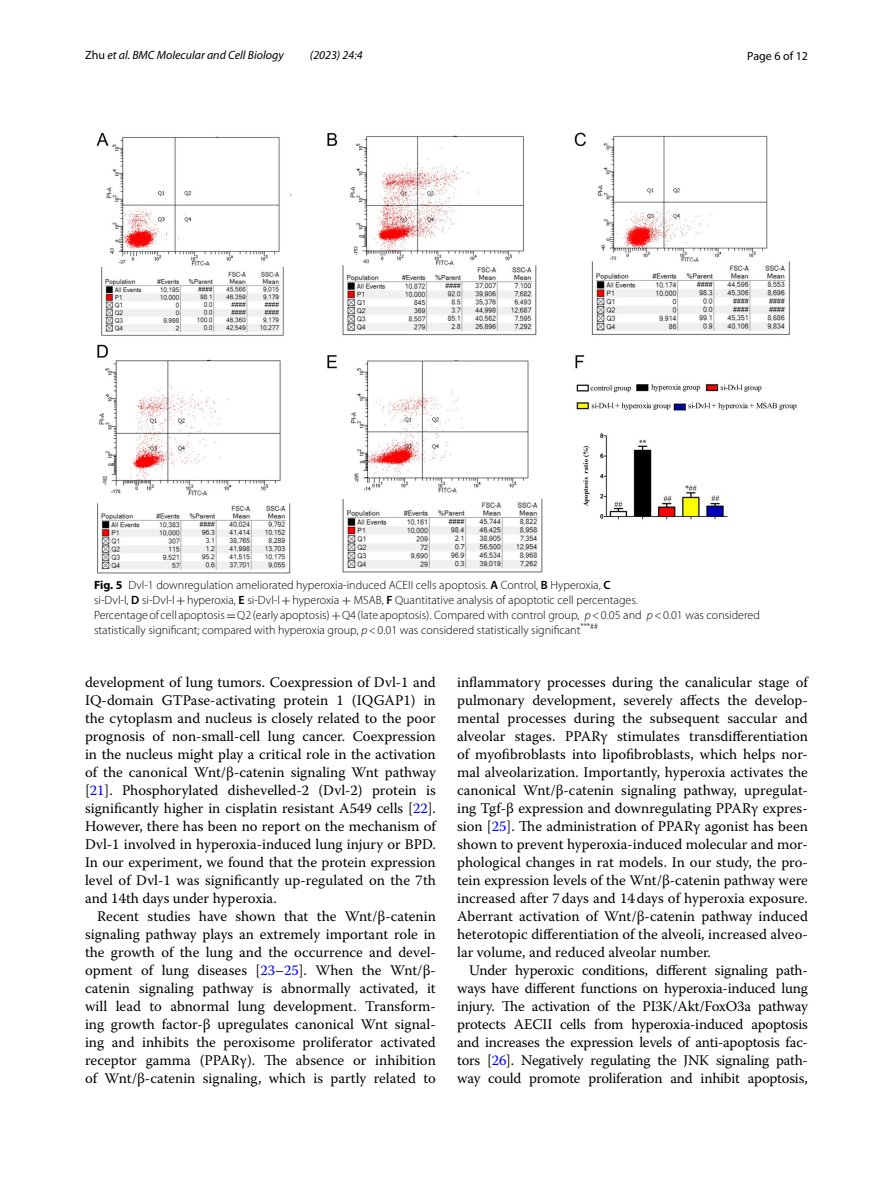
<style>
.page{position:relative;width:893px;height:1187px;background:#fff}
.page>*{position:absolute;margin:0;border:0;box-sizing:border-box;transform-origin:0 0}
.t1{font:14.7px/18px "Warnock Pro";color:#000;text-align:justify}
.t2{font:300 12px/15px "Myriad Pro";color:#000}
.t3{font:italic 12px "Myriad Pro";color:#000}
.t4{font:12px "Myriad Pro";color:#000}
.s1{font-style:normal}
.s2{font-weight:700}
.s3{font-weight:600}
.s4{font-family:"MTSY";font-weight:400}
.s5{font-style:italic}
.s6{color:#00f}
</style>
<div class="page">
<img style="left:96px;top:133px;width:701px;height:440px">
<p class="t3" style="left:85px;top:48px;width:200px"><span class="s1">Zhu</span> et al. BMC Molecular and Cell Biology</p>
<p class="t3" style="left:310px;top:48px;width:54px">(2023) 24:4</p>
<p class="t4" style="left:747px;top:48px;width:62px">Page 6 of 12</p>
<p class="t2" style="left:94px;top:577px;width:667px"><span class="s2">Fig. 5</span> Dvl-1 downregulation ameliorated hyperoxia-induced ACEII cells apoptosis. <span class="s3">A</span> Control, <span class="s3">B</span> Hyperoxia, <span class="s3">C<br></span>si-Dvl-l, <span class="s3">D</span> si-Dvl-l<span class="s4">+</span>hyperoxia, <span class="s3">E</span> si-Dvl-l<span class="s4">+</span>hyperoxia <span class="s4">+</span> MSAB, <span class="s3">F</span> Quantitative analysis of apoptotic cell percentages.<br>Percentageof cell apoptosis<span class="s4">=</span>Q2 (early apoptosis)<span class="s4">+</span>Q4 (late apoptosis). Compared with control group, <span class="s5">p</span>&lt;0.05 and <span class="s5">p</span>&lt;0.01 was considered statistically significant; compared with hyperoxia group, <span class="s5">p</span>&lt;0.01 was considered statistically significant<sup>***##</sup></p>
<p class="t1" style="left:85px;top:672px;width:352px">development of lung tumors. Coexpression of Dvl-1 and IQ-domain GTPase-activating protein 1 (IQGAP1) in the cytoplasm and nucleus is closely related to the poor prognosis of non-small-cell lung cancer. Coexpression in the nucleus might play a critical role in the activation of the canonical Wnt/β-catenin signaling Wnt pathway [<span class="s6">21</span>]. Phosphorylated dishevelled-2 (Dvl-2) protein is significantly higher in cisplatin resistant A549 cells [<span class="s6">22</span>].<br>However, there has been no report on the mechanism of Dvl-1 involved in hyperoxia-induced lung injury or BPD.<br>In our experiment, we found that the protein expression level of Dvl-1 was significantly up-regulated on the 7th and 14th days under hyperoxia.</p>
<p class="t1" style="left:85px;top:906px;width:352px;text-indent:12px">Recent studies have shown that the Wnt/β-catenin signaling pathway plays an extremely important role in the growth of the lung and the occurrence and devel&shy;opment of lung diseases [<span class="s6">23</span>–<span class="s6">25</span>]. When the Wnt/β&shy;catenin signaling pathway is abnormally activated, it will lead to abnormal lung development. Transform&shy;ing growth factor-β upregulates canonical Wnt signal&shy;ing and inhibits the peroxisome proliferator activated receptor gamma (PPARγ). The absence or inhibition of Wnt/β-catenin signaling, which is partly related to</p>
<p class="t1" style="left:457px;top:672px;width:352px">inflammatory processes during the canalicular stage of pulmonary development, severely affects the develop&shy;mental processes during the subsequent saccular and alveolar stages. PPARγ stimulates transdifferentiation of myofibroblasts into lipofibroblasts, which helps nor&shy;mal alveolarization. Importantly, hyperoxia activates the canonical Wnt/β-catenin signaling pathway, upregulat&shy;ing Tgf-β expression and downregulating PPARγ expres&shy;sion [<span class="s6">25</span>]. The administration of PPARγ agonist has been shown to prevent hyperoxia-induced molecular and mor&shy;phological changes in rat models. In our study, the pro&shy;tein expression levels of the Wnt/β-catenin pathway were increased after 7days and 14days of hyperoxia exposure.<br>Aberrant activation of Wnt/β-catenin pathway induced heterotopic differentiation of the alveoli, increased alveo&shy;lar volume, and reduced alveolar number.</p>
<p class="t1" style="left:457px;top:960px;width:352px;text-indent:12px">Under hyperoxic conditions, different signaling path&shy;ways have different functions on hyperoxia-induced lung injury. The activation of the PI3K/Akt/FoxO3a pathway protects AECII cells from hyperoxia-induced apoptosis and increases the expression levels of anti-apoptosis fac&shy;tors [<span class="s6">26</span>]. Negatively regulating the JNK signaling path&shy;way could promote proliferation and inhibit apoptosis,</p>
</div>
